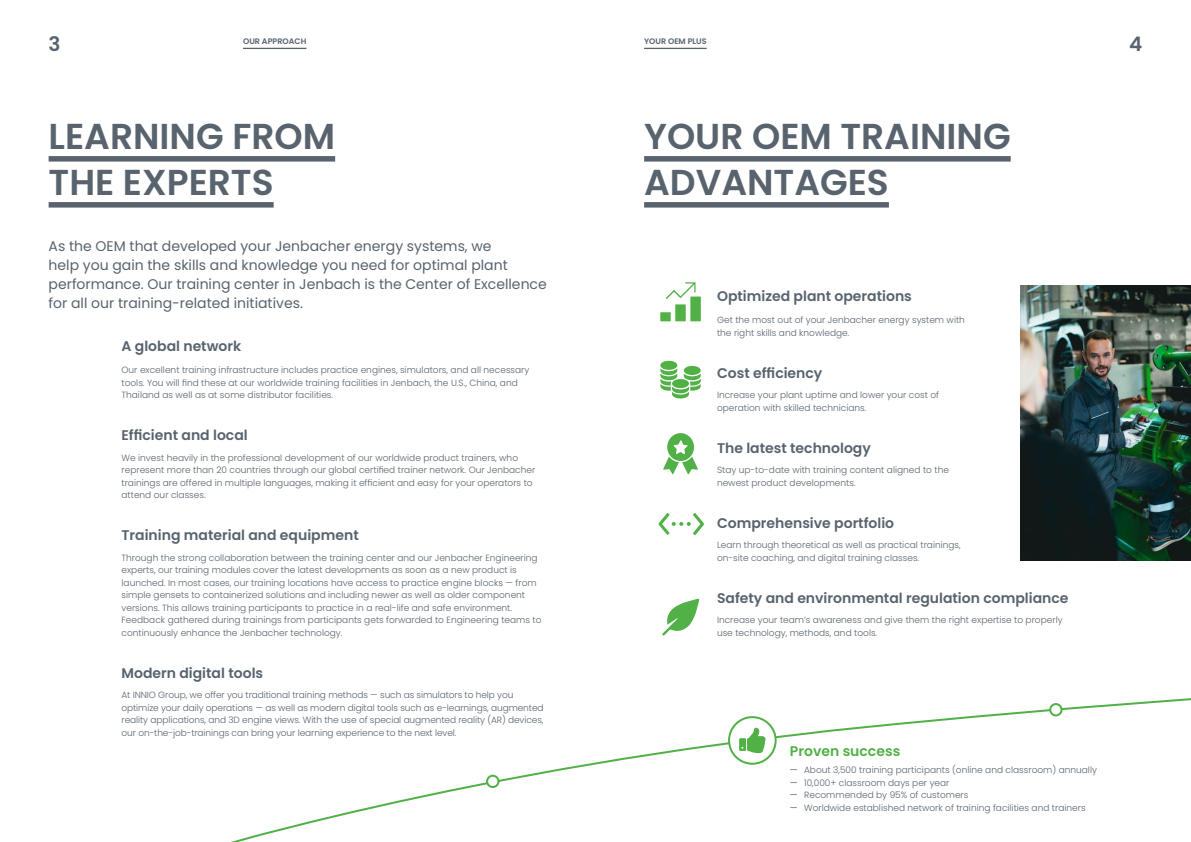
<style>
.page{position:relative;width:1191px;height:842px;background:#fff}
.page>*{position:absolute;margin:0;border:0;box-sizing:border-box;transform-origin:0 0}
.t1{font:600 36px/46px "Poppins";color:#58636e}
.t2{font:600 20px "Poppins";color:#58636e}
.t3{font:14px/19px "Poppins";color:#58636e}
.t4{font:600 14px "Poppins";color:#58636e}
.t5{font:600 14px "Poppins";color:#51b046}
.t6{font:300 9px/12.5px "Poppins";color:#58636e}
.t7{font:600 8px "Poppins";color:#58636e}
.s1{font-weight:400}
</style>
<div class="page">
<svg style="left:231px;top:698px;width:960px;height:144px"></svg>
<div style="left:729px;top:717px;width:46px;height:47px;background:#fff;border-radius:50%"></div>
<div style="left:728px;top:716px;width:48px;height:49px;border:2px solid #51b046;border-radius:50%"></div>
<div style="left:487px;top:776px;width:11px;height:11px;background:#fff;border-radius:50%"></div>
<div style="left:486px;top:775px;width:13px;height:13px;border:2px solid #51b046;border-radius:50%"></div>
<div style="left:1050px;top:704px;width:11px;height:11px;background:#fff;border-radius:50%"></div>
<div style="left:1049px;top:703px;width:13px;height:13px;border:2px solid #51b046;border-radius:50%"></div>
<img style="left:1020px;top:286px;width:171px;height:275px">
<div style="left:49px;top:156px;width:286px;height:6px;background:#58636e"></div>
<div style="left:49px;top:202px;width:225px;height:6px;background:#58636e"></div>
<div style="left:644px;top:156px;width:366px;height:6px;background:#58636e"></div>
<div style="left:644px;top:202px;width:245px;height:6px;background:#58636e"></div>
<svg style="left:739px;top:728px;width:27px;height:25px"></svg>
<svg style="left:662px;top:599px;width:37px;height:37px"></svg>
<svg style="left:660px;top:361px;width:40px;height:37px"></svg>
<div style="left:675px;top:304px;width:10px;height:17px;background:#51b046"></div>
<div style="left:660px;top:312px;width:10px;height:9px;background:#51b046"></div>
<div style="left:690px;top:297px;width:11px;height:24px;background:#51b046"></div>
<svg style="left:665px;top:282px;width:30px;height:17px"></svg>
<svg style="left:658px;top:513px;width:46px;height:22px"></svg>
<svg style="left:663px;top:433px;width:35px;height:41px"></svg>
<hr style="left:243px;top:48px;width:63px;height:1px;background:#58636e">
<hr style="left:644px;top:48px;width:62px;height:1px;background:#58636e">
<h2 class="t2" style="left:49px;top:32px;width:13px">3</h2>
<p class="t7" style="left:243px;top:37px;width:65px">OUR APPROACH</p>
<p class="t7" style="left:644px;top:37px;width:64px">YOUR OEM PLUS</p>
<h2 class="t2" style="left:1129px;top:32px;width:15px">4</h2>
<h1 class="t1" style="left:49px;top:113px;width:288px">LEARNING FROM<br>THE EXPERTS</h1>
<h1 class="t1" style="left:644px;top:113px;width:368px">YOUR OEM TRAINING<br>ADVANTAGES</h1>
<p class="t3" style="left:49px;top:236px;width:499px">As the OEM that developed your Jenbacher energy systems, we<br>help you gain the skills and knowledge you need for optimal plant performance. Our training center in Jenbach is the Center of Excellence for all our training-related initiatives.</p>
<h3 class="t4" style="left:121px;top:337px;width:121px">A global network</h3>
<p class="t6" style="left:121px;top:364px;width:409px">Our excellent training infrastructure includes practice engines, simulators, and all necessary tools. You will find these at our worldwide training facilities in Jenbach, the U.S., China, and<br>Thailand as well as at some distributor facilities.</p>
<h3 class="t4" style="left:121px;top:427px;width:128px">Efficient and local</h3>
<p class="t6" style="left:121px;top:451px;width:415px">We invest heavily in the professional development of our worldwide product trainers, who represent more than 20 countries through our global certified trainer network. Our Jenbacher trainings are offered in multiple languages, making it efficient and easy for your operators to attend our classes.</p>
<h3 class="t4" style="left:121px;top:527px;width:239px">Training material and equipment</h3>
<p class="t6" style="left:121px;top:551px;width:421px">Through the strong collaboration between the training center and our Jenbacher Engineering experts, our training modules cover the latest developments as soon as a new product is launched. In most cases, our training locations have access to practice engine blocks — from simple gensets to containerized solutions and including newer as well as older component versions. This allows training participants to practice in a real-life and safe environment.<br>Feedback gathered during trainings from participants gets forwarded to Engineering teams to continuously enhance the Jenbacher technology.</p>
<h3 class="t4" style="left:121px;top:664px;width:143px">Modern digital tools</h3>
<p class="t6" style="left:121px;top:689px;width:423px">At INNIO Group, we offer you traditional training methods — such as simulators to help you optimize your daily operations — as well as modern digital tools such as e-learnings, augmented reality applications, and 3D engine views. With the use of special augmented reality (AR) devices, our on-the-job-trainings can bring your learning experience to the next level.</p>
<h3 class="t4" style="left:717px;top:287px;width:196px">Optimized plant operations</h3>
<p class="t6" style="left:717px;top:314px;width:249px">Get the most out of your Jenbacher energy system with the right skills and knowledge.</p>
<h3 class="t4" style="left:717px;top:364px;width:107px">Cost efficiency</h3>
<p class="t6" style="left:717px;top:389px;width:224px">Increase your plant uptime and lower your cost of operation with skilled technicians.</p>
<h3 class="t4" style="left:717px;top:439px;width:155px">The latest technology</h3>
<p class="t6" style="left:717px;top:464px;width:233px">Stay up-to-date with training content aligned to the newest product developments.</p>
<h3 class="t4" style="left:717px;top:514px;width:179px">Comprehensive portfolio</h3>
<p class="t6" style="left:717px;top:539px;width:245px">Learn through theoretical as well as practical trainings, on-site coaching, and digital training classes.</p>
<h3 class="t4" style="left:717px;top:589px;width:353px">Safety and environmental regulation compliance</h3>
<p class="t6" style="left:717px;top:614px;width:347px">Increase your team’s awareness and give them the right expertise to properly use technology, methods, and tools.</p>
<h3 class="t5" style="left:790px;top:743px;width:112px">Proven success</h3>
<p class="t6" style="left:790px;top:764px;width:308px"><span class="s1">—</span> About 3,500 training participants (online and classroom) annually</p>
<p class="t6" style="left:790px;top:776px;width:161px"><span class="s1">—</span> 10,000+ classroom days per year</p>
<p class="t6" style="left:790px;top:789px;width:180px"><span class="s1">—</span> Recommended by 95% of customers</p>
<p class="t6" style="left:790px;top:801px;width:297px"><span class="s1">—</span> Worldwide established network of training facilities and trainers</p>
</div>
